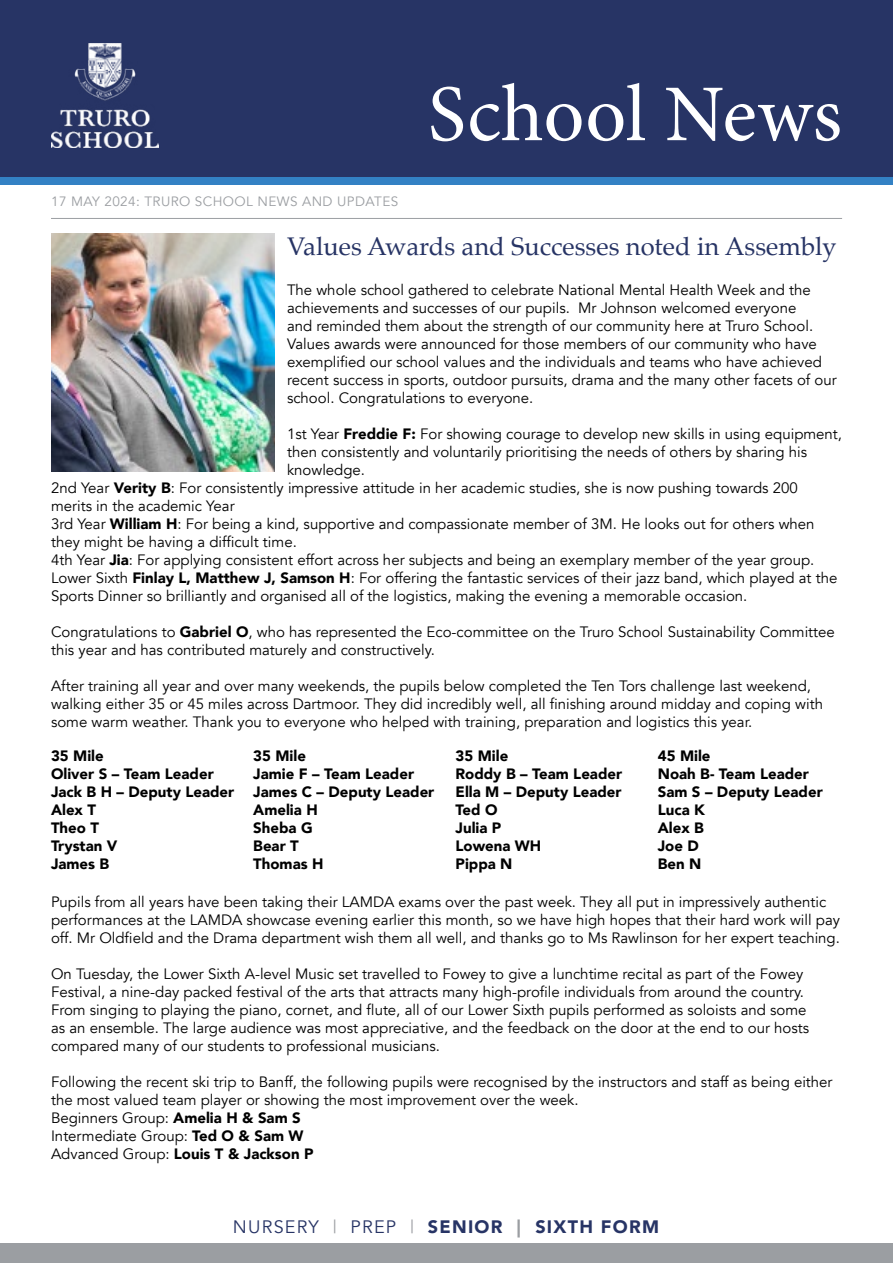
<style>
.page{position:relative;width:893px;height:1263px;background:#fff}
.page>*{position:absolute;margin:0;border:0;box-sizing:border-box;transform-origin:0 0}
.t1{font:80.55px "Minion Pro";color:#fff}
.t2{font:25.5px "Palatino";color:#273465}
.t3{font:900 18px "Avenir";letter-spacing:.07em;color:#273465}
.t4{font:15px/18px "Avenir";color:#000}
.t5{font:900 15px/18px "Avenir";color:#000}
.t6{font:13.5px "Avenir";letter-spacing:.03em;color:#9b9ea2}
.s1{font-weight:900}
.s2{font-weight:400}
.s3{font-weight:400;color:#9b9ea2}
.s4{color:#9b9ea2}
</style>
<div class="page">
<div style="left:0;top:0;width:893px;height:181px;background:#273465"></div>
<img style="left:51px;top:43px;width:107px;height:105px">
<hr style="left:51px;top:218px;width:791px;height:1px;background:#9b9ea2">
<div style="left:0;top:177px;width:893px;height:8px;background:#3381c4"></div>
<div style="left:0;top:1243px;width:893px;height:20px;background:#9b9ea2"></div>
<img style="left:51px;top:234px;width:223px;height:237px">
<p class="t6" style="left:51px;top:193px;width:349px">17 MAY 2024: TRURO SCHOOL NEWS AND UPDATES</p>
<h1 class="t1" style="left:428px;top:60px;width:416px">School News</h1>
<h2 class="t2" style="left:287px;top:225px;width:551px">Values Awards and Successes noted in Assembly</h2>
<p class="t4" style="left:287px;top:281px;width:551px">The whole school gathered to celebrate National Mental Health Week and the achievements and successes of our pupils. Mr Johnson welcomed everyone<br>and reminded them about the strength of our community here at Truro School.<br>Values awards were announced for those members of our community who have exemplified our school values and the individuals and teams who have achieved recent success in sports, outdoor pursuits, drama and the many other facets of our school. Congratulations to everyone.</p>
<p class="t4" style="left:287px;top:425px;width:557px">1st Year <span class="s1">Freddie F:</span> For showing courage to develop new skills in using equipment,</p>
<p class="t4" style="left:287px;top:443px;width:522px">then consistently and voluntarily prioritising the needs of others by sharing his</p>
<p class="t4" style="left:287px;top:461px;width:80px">knowledge.</p>
<p class="t4" style="left:51px;top:479px;width:748px">2nd Year <span class="s1">Verity B</span>: For consistently impressive attitude in her academic studies, she is now pushing towards 200</p>
<p class="t4" style="left:51px;top:497px;width:185px">merits in the academic Year</p>
<p class="t4" style="left:51px;top:515px;width:765px">3rd Year <span class="s1">William H</span>: For being a kind, supportive and compassionate member of 3M. He looks out for others when</p>
<p class="t4" style="left:51px;top:533px;width:247px">they might be having a difficult time.</p>
<p class="t4" style="left:51px;top:551px;width:765px">4th Year <span class="s1">Jia</span>: For applying consistent effort across her subjects and being an exemplary member of the year group.</p>
<p class="t4" style="left:51px;top:569px;width:788px">Lower Sixth <span class="s1">Finlay L, Matthew J, Samson H</span>: For offering the fantastic services of their jazz band, which played at the</p>
<p class="t4" style="left:51px;top:587px;width:698px">Sports Dinner so brilliantly and organised all of the logistics, making the evening a memorable occasion.</p>
<p class="t4" style="left:51px;top:623px;width:785px">Congratulations to <span class="s1">Gabriel O</span>, who has represented the Eco-committee on the Truro School Sustainability Committee this year and has contributed maturely and constructively.</p>
<p class="t4" style="left:51px;top:677px;width:773px">After training all year and over many weekends, the pupils below completed the Ten Tors challenge last weekend, walking either 35 or 45 miles across Dartmoor. They did incredibly well, all finishing around midday and coping with some warm weather. Thank you to everyone who helped with training, preparation and logistics this year.</p>
<p class="t5" style="left:51px;top:746px;width:185px">35 Mile<br>Oliver S – Team Leader<br>Jack B H – Deputy Leader<br>Alex T<br>Theo T<br>Trystan V<br>James B</p>
<p class="t5" style="left:253px;top:746px;width:183px">35 Mile<br>Jamie F – Team Leader<br>James C – Deputy Leader<br>Amelia H<br>Sheba G<br>Bear T<br>Thomas H</p>
<p class="t5" style="left:456px;top:746px;width:168px">35 Mile<br>Roddy B – Team Leader<br>Ella M – Deputy Leader<br>Ted O<br>Julia P<br>Lowena WH<br>Pippa N</p>
<p class="t5" style="left:658px;top:746px;width:166px">45 Mile<br>Noah B- Team Leader<br>Sam S – Deputy Leader<br>Luca K<br>Alex B<br>Joe D<br>Ben N</p>
<p class="t4" style="left:51px;top:893px;width:790px">Pupils from all years have been taking their LAMDA exams over the past week. They all put in impressively authentic performances at the LAMDA showcase evening earlier this month, so we have high hopes that their hard work will pay off. Mr Oldfield and the Drama department wish them all well, and thanks go to Ms Rawlinson for her expert teaching.</p>
<p class="t4" style="left:51px;top:965px;width:760px">On Tuesday, the Lower Sixth A-level Music set travelled to Fowey to give a lunchtime recital as part of the Fowey Festival, a nine-day packed festival of the arts that attracts many high-profile individuals from around the country.<br>From singing to playing the piano, cornet, and flute, all of our Lower Sixth pupils performed as soloists and some as an ensemble. The large audience was most appreciative, and the feedback on the door at the end to our hosts compared many of our students to professional musicians.</p>
<p class="t4" style="left:51px;top:1073px;width:783px">Following the recent ski trip to Banff, the following pupils were recognised by the instructors and staff as being either the most valued team player or showing the most improvement over the week.<br>Beginners Group: <span class="s1">Amelia H &amp; Sam S<br></span>Intermediate Group: <span class="s1">Ted O &amp; Sam W<br></span>Advanced Group: <span class="s1">Louis T &amp; Jackson P</span></p>
<p class="t3" style="left:233px;top:1211px;width:428px"><span class="s2">NURSERY</span> <span class="s3">|</span> <span class="s2">PREP</span> <span class="s3">|</span> SENIOR <span class="s4">|</span> SIXTH FORM</p>
</div>
